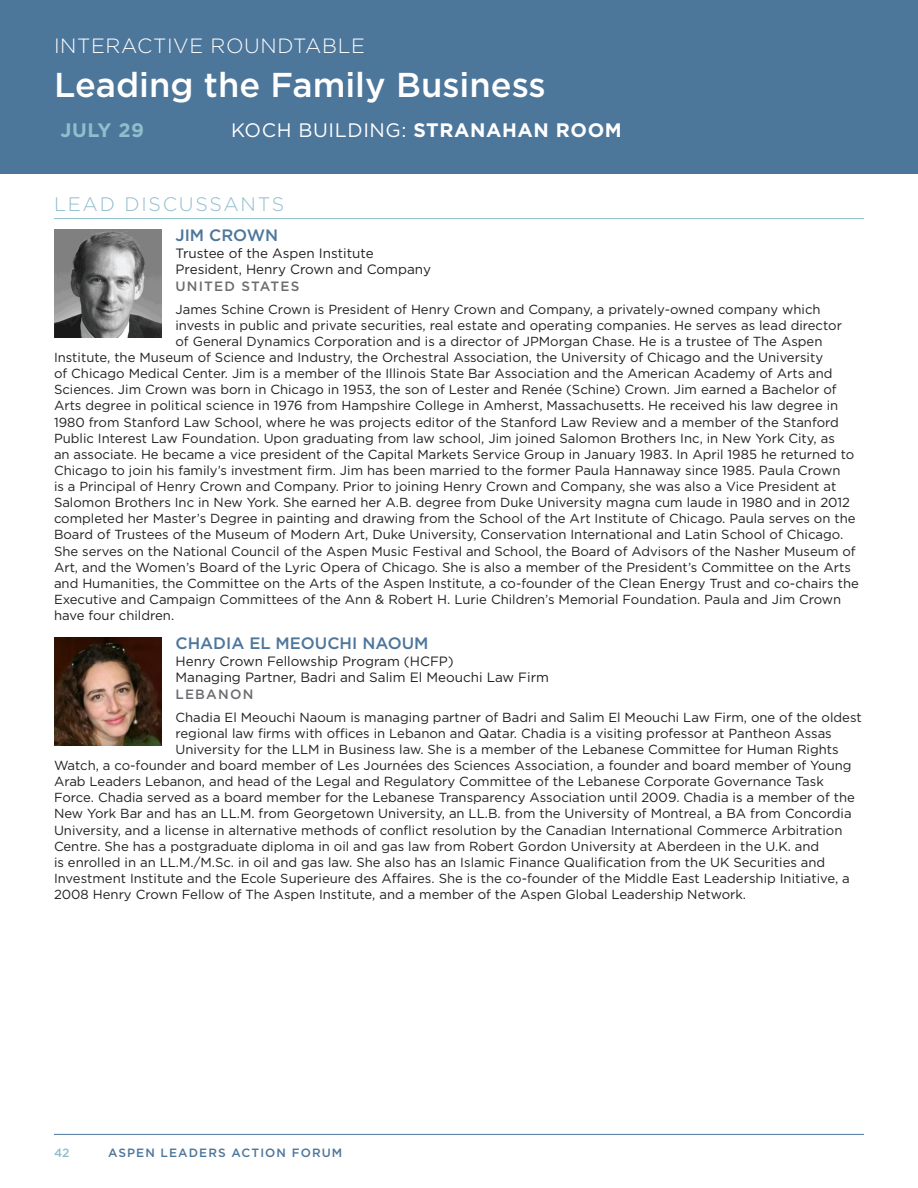
<style>
.page{position:relative;width:918px;height:1188px;background:#fff}
.page>*{position:absolute;margin:0;border:0;box-sizing:border-box;transform-origin:0 0}
.H__title_-_1_line{font:500 34.5px "Gotham";color:#fff}
.H__Header{font:300 20.7px "Gotham";letter-spacing:.03em;color:#fff}
.H__date_time{font:19.5px "Gotham";letter-spacing:.03em;color:#fff}
.B__body_header{font:300 19.5px "Gotham";letter-spacing:.09em;color:#91becc}
.H__date_time-2{font:700 19.5px "Gotham";letter-spacing:.03em;color:#91becc}
.moderator_name{font:500 16.5px "Gotham";color:#4d769b}
.moderator_title{font:13.5px "Gotham";color:#231f20}
.moderator_country{font:500 13.5px "Gotham";letter-spacing:.09em;color:#6c6d70}
.body{font:13.2px "Gotham";color:#231f20}
.t1{font:500 12px "Gotham";letter-spacing:.09em;color:#4d769b}
.t2{font:500 12px "Gotham";color:#91becc}
.s1{font-weight:700}
</style>
<div class="page">
<hr style="left:54px;top:1134px;width:810px;height:1px;background:#4d769b">
<div style="left:0;top:0;width:918px;height:174px;background:#4d769b"></div>
<hr style="left:54px;top:218px;width:810px;height:1px;background:#91becc">
<img style="left:54px;top:229px;width:108px;height:108px">
<img style="left:54px;top:637px;width:108px;height:108px">
<p class="H__Header" style="left:54px;top:33px;width:312px">INTERACTIVE ROUNDTABLE</p>
<p class="H__title_-_1_line" style="left:54px;top:62px;width:493px">Leading the Family Business</p>
<p class="H__date_time-2" style="left:60px;top:117px;width:85px">JULY 29</p>
<p class="H__date_time" style="left:231px;top:118px;width:392px">KOCH BUILDING: <span class="s1">STRANAHAN ROOM</span></p>
<p class="B__body_header" style="left:54px;top:192px;width:232px">LEAD DISCUSSANTS</p>
<p class="moderator_name" style="left:176px;top:225px;width:104px">JIM CROWN</p>
<p class="moderator_title" style="left:176px;top:244px;width:200px">Trustee of the Aspen Institute</p>
<p class="moderator_title" style="left:176px;top:261px;width:257px">President, Henry Crown and Company</p>
<p class="moderator_country" style="left:176px;top:277px;width:125px">UNITED STATES</p>
<p class="body" style="left:176px;top:301px;width:647px">James Schine Crown is President of Henry Crown and Company, a privately-owned company which</p>
<p class="body" style="left:176px;top:317px;width:668px">invests in public and private securities, real estate and operating companies. He serves as lead director</p>
<p class="body" style="left:176px;top:333px;width:648px">of General Dynamics Corporation and is a director of JPMorgan Chase. He is a trustee of The Aspen</p>
<p class="body" style="left:54px;top:349px;width:771px">Institute, the Museum of Science and Industry, the Orchestral Association, the University of Chicago and the University</p>
<p class="body" style="left:54px;top:365px;width:780px">of Chicago Medical Center. Jim is a member of the Illinois State Bar Association and the American Academy of Arts and</p>
<p class="body" style="left:54px;top:381px;width:784px">Sciences. Jim Crown was born in Chicago in 1953, the son of Lester and Renée (Schine) Crown. Jim earned a Bachelor of</p>
<p class="body" style="left:54px;top:397px;width:786px">Arts degree in political science in 1976 from Hampshire College in Amherst, Massachusetts. He received his law degree in</p>
<p class="body" style="left:54px;top:413px;width:786px">1980 from Stanford Law School, where he was projects editor of the Stanford Law Review and a member of the Stanford</p>
<p class="body" style="left:54px;top:430px;width:782px">Public Interest Law Foundation. Upon graduating from law school, Jim joined Salomon Brothers Inc, in New York City, as</p>
<p class="body" style="left:54px;top:446px;width:802px">an associate. He became a vice president of the Capital Markets Service Group in January 1983. In April 1985 he returned to</p>
<p class="body" style="left:54px;top:462px;width:788px">Chicago to join his family’s investment firm. Jim has been married to the former Paula Hannaway since 1985. Paula Crown</p>
<p class="body" style="left:54px;top:478px;width:784px">is a Principal of Henry Crown and Company. Prior to joining Henry Crown and Company, she was also a Vice President at</p>
<p class="body" style="left:54px;top:494px;width:798px">Salomon Brothers Inc in New York. She earned her A.B. degree from Duke University magna cum laude in 1980 and in 2012</p>
<p class="body" style="left:54px;top:510px;width:803px">completed her Master’s Degree in painting and drawing from the School of the Art Institute of Chicago. Paula serves on the</p>
<p class="body" style="left:54px;top:526px;width:791px">Board of Trustees of the Museum of Modern Art, Duke University, Conservation International and Latin School of Chicago.</p>
<p class="body" style="left:54px;top:542px;width:803px">She serves on the National Council of the Aspen Music Festival and School, the Board of Advisors of the Nasher Museum of</p>
<p class="body" style="left:54px;top:559px;width:798px">Art, and the Women’s Board of the Lyric Opera of Chicago. She is also a member of the President’s Committee on the Arts</p>
<p class="body" style="left:54px;top:575px;width:806px">and Humanities, the Committee on the Arts of the Aspen Institute, a co-founder of the Clean Energy Trust and co-chairs the</p>
<p class="body" style="left:54px;top:591px;width:789px">Executive and Campaign Committees of the Ann &amp; Robert H. Lurie Children’s Memorial Foundation. Paula and Jim Crown</p>
<p class="body" style="left:54px;top:607px;width:122px">have four children.</p>
<p class="moderator_name" style="left:176px;top:633px;width:255px">CHADIA EL MEOUCHI NAOUM</p>
<p class="moderator_title" style="left:176px;top:652px;width:280px">Henry Crown Fellowship Program (HCFP)</p>
<p class="moderator_title" style="left:176px;top:669px;width:375px">Managing Partner, Badri and Salim El Meouchi Law Firm</p>
<p class="moderator_country" style="left:176px;top:685px;width:79px">LEBANON</p>
<p class="body" style="left:176px;top:709px;width:688px">Chadia El Meouchi Naoum is managing partner of Badri and Salim El Meouchi Law Firm, one of the oldest</p>
<p class="body" style="left:176px;top:725px;width:658px">regional law firms with offices in Lebanon and Qatar. Chadia is a visiting professor at Pantheon Assas</p>
<p class="body" style="left:176px;top:741px;width:665px">University for the LLM in Business law. She is a member of the Lebanese Committee for Human Rights</p>
<p class="body" style="left:54px;top:757px;width:799px">Watch, a co-founder and board member of Les Journées des Sciences Association, a founder and board member of Young</p>
<p class="body" style="left:54px;top:773px;width:771px">Arab Leaders Lebanon, and head of the Legal and Regulatory Committee of the Lebanese Corporate Governance Task</p>
<p class="body" style="left:54px;top:789px;width:802px">Force. Chadia served as a board member for the Lebanese Transparency Association until 2009. Chadia is a member of the</p>
<p class="body" style="left:54px;top:805px;width:799px">New York Bar and has an LL.M. from Georgetown University, an LL.B. from the University of Montreal, a BA from Concordia</p>
<p class="body" style="left:54px;top:821px;width:790px">University, and a license in alternative methods of conflict resolution by the Canadian International Commerce Arbitration</p>
<p class="body" style="left:54px;top:838px;width:767px">Centre. She has a postgraduate diploma in oil and gas law from Robert Gordon University at Aberdeen in the U.K. and</p>
<p class="body" style="left:54px;top:854px;width:773px">is enrolled in an LL.M./M.Sc. in oil and gas law. She also has an Islamic Finance Qualification from the UK Securities and</p>
<p class="body" style="left:54px;top:870px;width:797px">Investment Institute and the Ecole Superieure des Affaires. She is the co-founder of the Middle East Leadership Initiative, a</p>
<p class="body" style="left:54px;top:886px;width:694px">2008 Henry Crown Fellow of The Aspen Institute, and a member of the Aspen Global Leadership Network.</p>
<p class="t2" style="left:54px;top:1145px;width:17px">42</p>
<p class="t1" style="left:108px;top:1145px;width:236px">ASPEN LEADERS ACTION FORUM</p>
</div>
